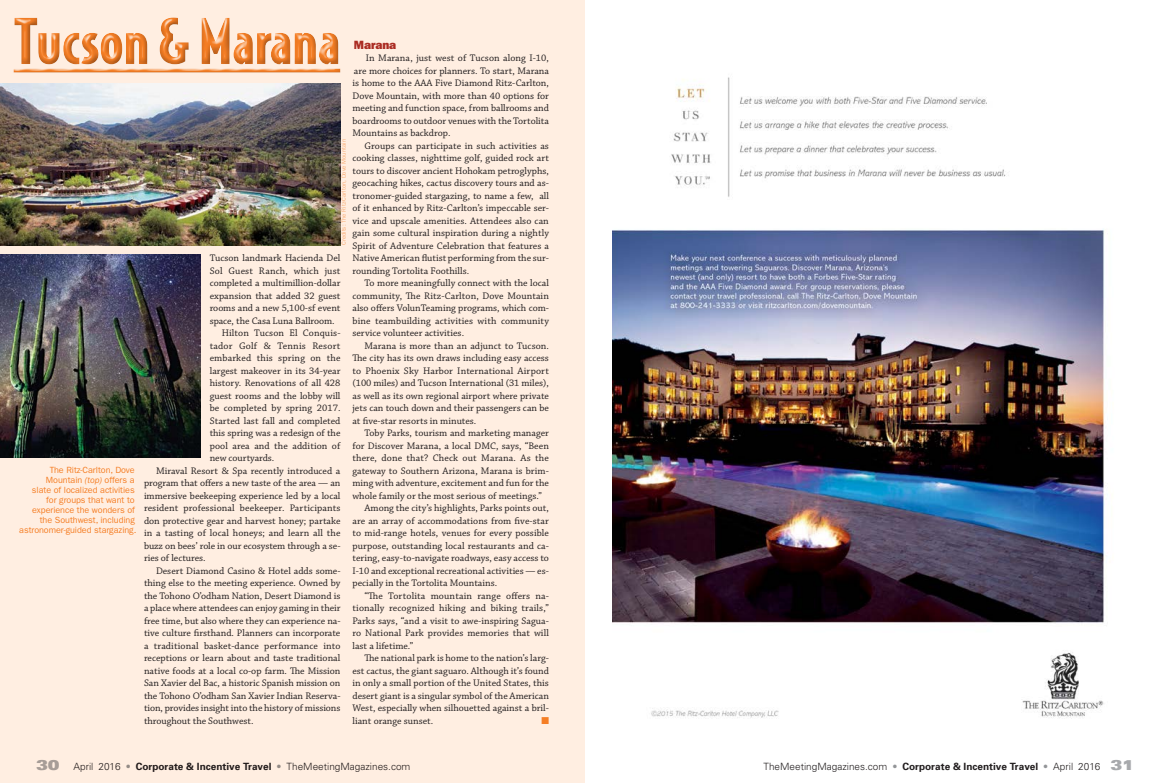
<style>
.page{position:relative;width:1170px;height:783px;background:#fff}
.page>*{position:absolute;margin:0;border:0;box-sizing:border-box;transform-origin:0 0}
.t1{font:900 60px "Bodega Sans";color:#f57e25}
.Tucson_Marana-Body_C{font:800 12px "Franklin Gothic";letter-spacing:-.005em;color:#ab2c23}
.Dest-Body_Copy__CIT{font:10px/12.5px "Chaparral Pro";color:#231f20;text-align:justify}
.t2{font:300 10px "Univers";color:#231f20}
.Dest-Body_Copy__CIT-2{font:10px "Zapf Dingbats ITC";color:#f57e25}
.Tucson___Marana-Phot{font:9px/10px "Franklin Gothic";letter-spacing:-.005em;color:#f57e25;text-align:right}
.Feat-Photo_Credit__C{font:6px "Franklin Gothic";color:#faae75}
.s1{font-style:italic}
.s2{font-weight:900;font-stretch:expanded;font-size:14px;color:#a7a9ac}
.s3{color:#939598}
.s4{font-weight:700}
</style>
<div class="page">
<div style="left:0;top:0;width:585px;height:783px;background:#ffeee1"></div>
<img style="left:612px;top:77px;width:494px;height:642px">
<img style="left:0;top:83px;width:340px;height:162px">
<img style="left:0;top:254px;width:201px;height:204px">
<div style="left:8px;top:14px;width:340px;height:64px;background:#231f20;opacity:.75"></div>
<h1 class="t1" style="left:14px;top:1px;width:328px">Tucson &amp; Marana</h1>
<p class="Tucson_Marana-Body_C" style="left:354px;top:37px;width:44px">Marana</p>
<p class="Dest-Body_Copy__CIT" style="left:352px;top:52px;width:198px;text-indent:13px">In Marana, just west of Tucson along I-10, are more choices for planners. To start, Marana is home to the AAA Five Diamond Ritz-Carlton, Dove Mountain, with more than 40 options for meeting and function space, from ballrooms and boardrooms to outdoor venues with the Tortolita Mountains as backdrop.</p>
<p class="Dest-Body_Copy__CIT" style="left:352px;top:139px;width:198px;text-indent:12px">Groups can participate in such activities as cooking classes, nighttime golf, guided rock art tours to discover ancient Hohokam petroglyphs, geocaching hikes, cactus discovery tours and as&shy;tronomer-guided stargazing, to name a few, all of it enhanced by Ritz-Carlton’s impeccable ser&shy;vice and upscale amenities. Attendees also can gain some cultural inspiration during a nightly Spirit of Adventure Celebration that features a Native American flutist performing from the sur&shy;rounding Tortolita Foothills.</p>
<p class="Dest-Body_Copy__CIT" style="left:352px;top:277px;width:198px;text-indent:12px">To more meaningfully connect with the local community, The Ritz-Carlton, Dove Mountain also offers VolunTeaming programs, which com&shy;bine teambuilding activities with community service volunteer activities.</p>
<p class="Dest-Body_Copy__CIT" style="left:352px;top:339px;width:198px;text-indent:12px">Marana is more than an adjunct to Tucson.<br>The city has its own draws including easy access to Phoenix Sky Harbor International Airport (100 miles) and Tucson International (31 miles), as well as its own regional airport where private jets can touch down and their passengers can be at five-star resorts in minutes.</p>
<p class="Dest-Body_Copy__CIT" style="left:352px;top:427px;width:198px;text-indent:12px">Toby Parks, tourism and marketing manager for Discover Marana, a local DMC, says, “Been there, done that? Check out Marana. As the gateway to Southern Arizona, Marana is brim&shy;ming with adventure, excitement and fun for the whole family or the most serious of meetings.”</p>
<p class="Dest-Body_Copy__CIT" style="left:352px;top:502px;width:198px;text-indent:12px">Among the city’s highlights, Parks points out, are an array of accommodations from five-star to mid-range hotels, venues for every possible purpose, outstanding local restaurants and ca&shy;tering, easy-to-navigate roadways, easy access to I-10 and exceptional recreational activities — es&shy;pecially in the Tortolita Mountains.</p>
<p class="Dest-Body_Copy__CIT" style="left:352px;top:589px;width:198px;text-indent:12px">“The Tortolita mountain range offers na&shy;tionally recognized hiking and biking trails,” Parks says, “and a visit to awe-inspiring Sagua&shy;ro National Park provides memories that will last a lifetime.”</p>
<p class="Dest-Body_Copy__CIT" style="left:352px;top:652px;width:198px;text-indent:12px">The national park is home to the nation’s larg&shy;est cactus, the giant saguaro. Although it’s found in only a small portion of the United States, this desert giant is a singular symbol of the American West, especially when silhouetted against a bril&shy;liant orange sunset.</p>
<p class="Feat-Photo_Credit__C" style="left:340px;top:245px;width:107px;rotate:-90deg">Credits: The Ritz-Carlton, Dove Mountain</p>
<p class="Dest-Body_Copy__CIT" style="left:210px;top:252px;width:132px">Tucson landmark Hacienda Del Sol Guest Ranch, which just completed a multimillion-dollar expansion that added 32 guest rooms and a new 5,100-sf event space, the Casa Luna Ballroom.</p>
<p class="Dest-Body_Copy__CIT" style="left:210px;top:327px;width:132px;text-indent:12px">Hilton Tucson El Conquis&shy;tador Golf &amp; Tennis Resort embarked this spring on the largest makeover in its 34-year history. Renovations of all 428 guest rooms and the lobby will be completed by spring 2017.<br>Started last fall and completed this spring was a redesign of the pool area and the addition of new courtyards.</p>
<p class="Dest-Body_Copy__CIT" style="left:144px;top:464px;width:198px;text-indent:12px">Miraval Resort &amp; Spa recently introduced a program that offers a new taste of the area — an immersive beekeeping experience led by a local resident professional beekeeper. Participants don protective gear and harvest honey; partake in a tasting of local honeys; and learn all the buzz on bees’ role in our ecosystem through a se&shy;ries of lectures.</p>
<p class="Dest-Body_Copy__CIT" style="left:144px;top:564px;width:198px;text-indent:12px">Desert Diamond Casino &amp; Hotel adds some&shy;thing else to the meeting experience. Owned by the Tohono O’odham Nation, Desert Diamond is a place where attendees can enjoy gaming in their free time, but also where they can experience na&shy;tive culture firsthand. Planners can incorporate a traditional basket-dance performance into receptions or learn about and taste traditional native foods at a local co-op farm. The Mission San Xavier del Bac, a historic Spanish mission on the Tohono O’odham San Xavier Indian Reserva&shy;tion, provides insight into the history of missions throughout the Southwest.</p>
<p class="Tucson___Marana-Phot" style="left:19px;top:466px;width:119px">The Ritz-Carlton, Dove<br>Mountain <span class="s1">(top)</span> offers a<br>slate of localized activities<br>for groups that want to experience the wonders of the Southwest, including astronomer-guided stargazing.</p>
<p class="Dest-Body_Copy__CIT-2" style="left:541px;top:715px;width:9px">■</p>
<p class="t2" style="left:36px;top:760px;width:376px"><span class="s2">30</span> April 2016 <span class="s3">•</span> <span class="s4">Corporate &amp; Incentive Travel</span> <span class="s3">•</span> TheMeetingMagazines.com</p>
<p class="t2" style="left:764px;top:760px;width:372px">TheMeetingMagazines.com <span class="s3">•</span> <span class="s4">Corporate &amp; Incentive Travel</span> <span class="s3">•</span> April 2016 <span class="s2">31</span></p>
</div>
